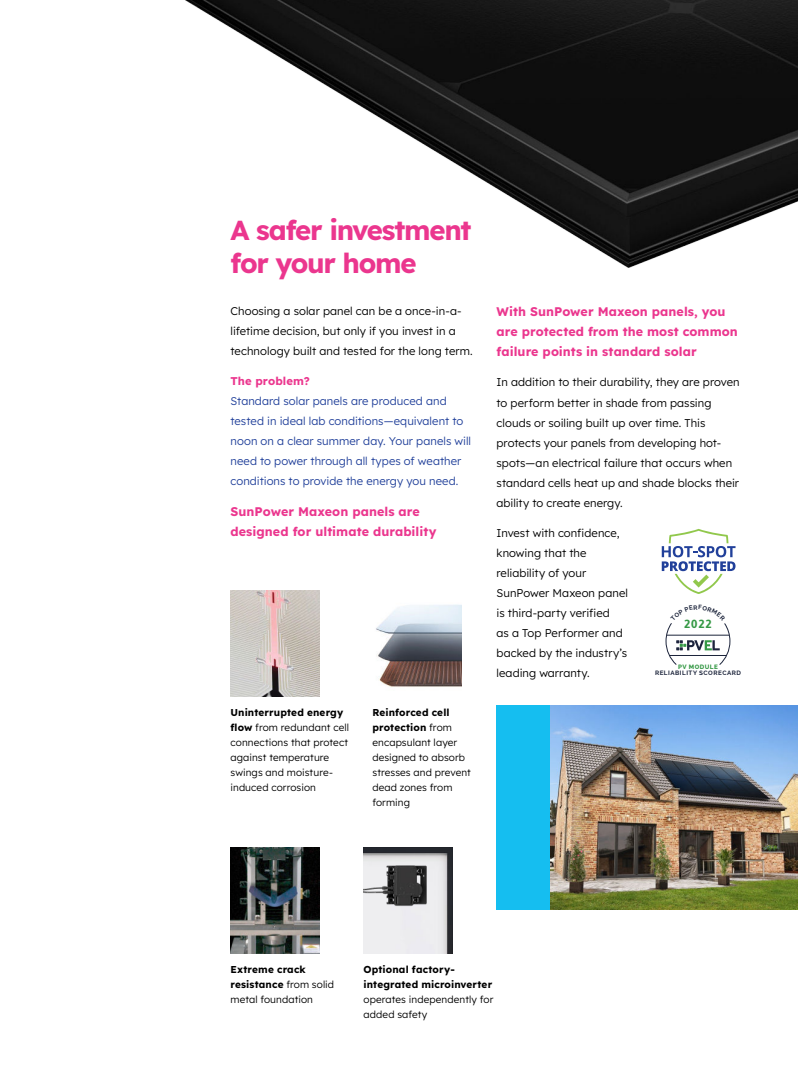
<style>
.page{position:relative;width:798px;height:1071px;background:#fff}
.page>*{position:absolute;margin:0;border:0;box-sizing:border-box;transform-origin:0 0}
.t1{font:700 27.5px/32.5px "Lexend Deca";letter-spacing:-.045em;color:#eb368e}
.t2{font:700 12.5px/20px "Lexend Deca";letter-spacing:.005em;color:#eb368e}
.t3{font:700 11.75px "Asap";color:#369946}
.t4{font:300 11.25px/20px "Lexend Deca";letter-spacing:.005em;color:#000}
.t5{font:300 11.25px/20px "Lexend Deca";letter-spacing:.005em;color:#21409a}
.t6{font:700 11.25px "Lexend Deca";letter-spacing:.01em;color:#eb368e}
.t7{font:300 10px/15px "Lexend Deca";letter-spacing:.01em;color:#000}
.t8{font:700 10px/15px "Lexend Deca";letter-spacing:.015em;color:#000}
.t9{font:700 6.25px "Raleway";letter-spacing:.075em;color:#1c243b}
.t10{font:800 6.25px "Raleway";letter-spacing:.075em;color:#369946}
.s1{font-weight:700}
</style>
<div class="page">
<img style="left:185px;top:0;width:612px;height:268px">
<img style="left:376px;top:604px;width:85px;height:83px">
<img style="left:230px;top:847px;width:89px;height:106px">
<img style="left:230px;top:590px;width:89px;height:106px">
<img style="left:549px;top:705px;width:248px;height:204px">
<svg style="left:661px;top:528px;width:74px;height:65px"></svg>
<div style="left:496px;top:705px;width:53px;height:204px;background:#15bef0"></div>
<img style="left:363px;top:847px;width:89px;height:106px">
<img style="left:363px;top:863px;width:73px;height:43px">
<svg style="left:665px;top:623px;width:65px;height:42px"></svg>
<h1 class="t1" style="left:230px;top:216px;width:242px">A safer investment for your home</h1>
<p class="t4" style="left:230px;top:301px;width:243px">Choosing a solar panel can be a once-in-a&shy;lifetime decision, but only if you invest in a technology built and tested for the long term.</p>
<p class="t6" style="left:230px;top:376px;width:81px">The problem?</p>
<p class="t5" style="left:230px;top:392px;width:242px">Standard solar panels are produced and tested in ideal lab conditions—equivalent to noon on a clear summer day. Your panels will need to power through all types of weather conditions to provide the energy you need.</p>
<p class="t2" style="left:230px;top:502px;width:207px">SunPower Maxeon panels are designed for ultimate durability</p>
<p class="t7" style="left:230px;top:705px;width:120px"><span class="s1">Uninterrupted energy flow</span> from redundant cell connections that protect against temperature swings and moisture&shy;induced corrosion</p>
<p class="t7" style="left:372px;top:705px;width:100px"><span class="s1">Reinforced cell protection</span> from encapsulant layer designed to absorb stresses and prevent dead zones from forming</p>
<p class="t2" style="left:496px;top:302px;width:243px">With SunPower Maxeon panels, you are protected from the most common failure points in standard solar</p>
<p class="t4" style="left:496px;top:373px;width:244px">In addition to their durability, they are proven to perform better in shade from passing clouds or soiling built up over time. This protects your panels from developing hot&shy;spots—an electrical failure that occurs when standard cells heat up and shade blocks their ability to create energy.</p>
<p class="t4" style="left:496px;top:522px;width:133px">Invest with confidence, knowing that the reliability of your<br>SunPower Maxeon panel is third-party verified<br>as a Top Performer and backed by the industry’s leading warranty.</p>
<p class="t3" style="left:683px;top:616px;width:29px">2022</p>
<p class="t10" style="left:677px;top:663px;width:41px">PV MODULE</p>
<p class="t9" style="left:654px;top:668px;width:87px">RELIABILITY SCORECARD</p>
<p class="t7" style="left:230px;top:962px;width:105px"><span class="s1">Extreme crack resistance</span> from solid metal foundation</p>
<p class="t8" style="left:363px;top:962px;width:130px">Optional factory&shy;integrated microinverter</p>
<p class="t7" style="left:363px;top:992px;width:131px">operates independently for added safety</p>
</div>
